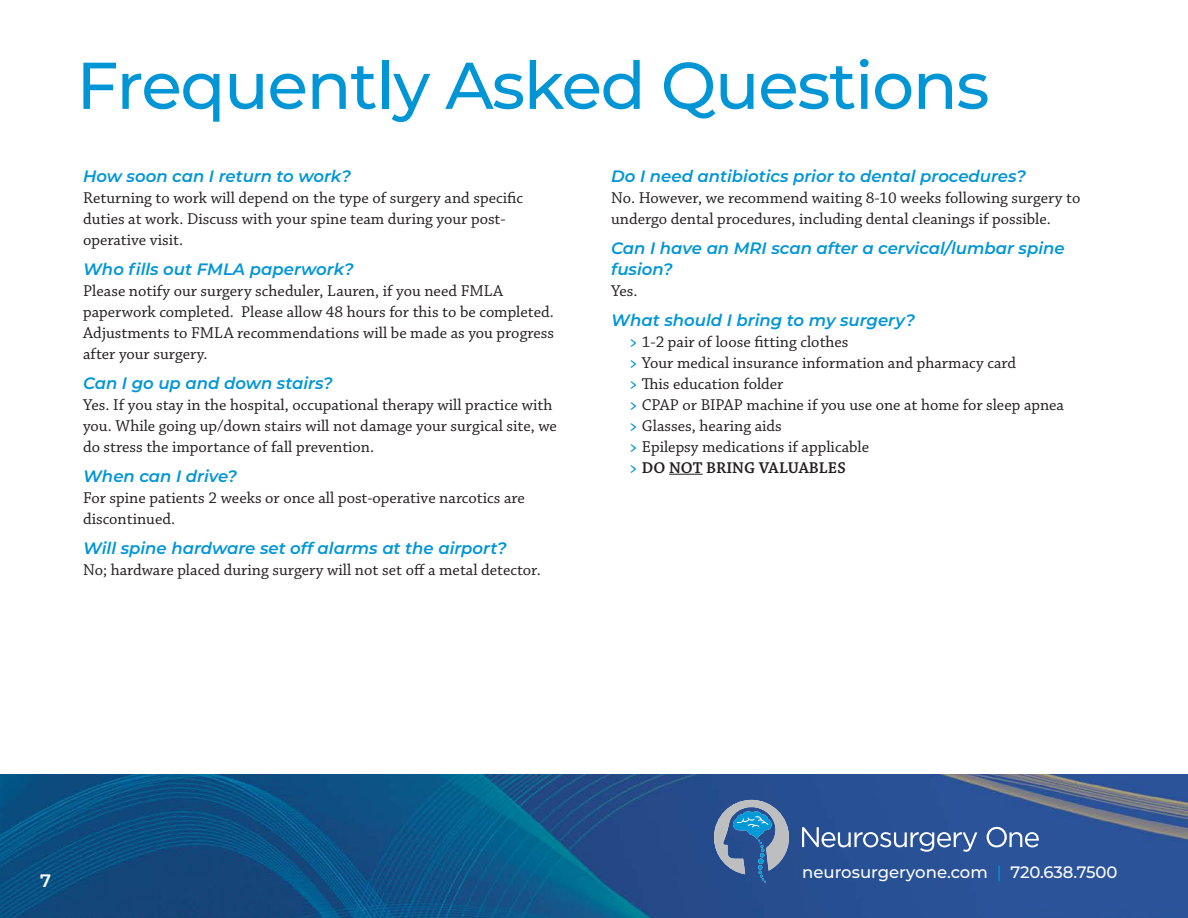
<style>
.page{position:relative;width:1188px;height:918px;background:#fff}
.page>*{position:absolute;margin:0;border:0;box-sizing:border-box;transform-origin:0 0}
.t1{font:500 66px "Montserrat";letter-spacing:-.02em;color:#0096d6}
.t2{font:600 18px "Montserrat";color:#fff}
.t3{font:16.5px/21px "Chaparral Pro";color:#231f20}
.t4{font:italic 600 16.5px/21px "Montserrat";color:#0096d6}
.t5{font:500 16.5px "Montserrat";color:#fff}
.s1{font-weight:600;color:#0096d6}
.s2{font-weight:600}
.s3{color:#0091cf}
</style>
<div class="page">
<hr style="left:669px;top:474px;width:34px;height:1px;background:#231f20">
<img style="left:0;top:774px;width:1188px;height:144px">
<svg style="left:802px;top:827px;width:175px;height:25px"></svg>
<svg style="left:987px;top:827px;width:52px;height:20px"></svg>
<svg style="left:714px;top:800px;width:75px;height:82px"></svg>
<h1 class="t1" style="left:76px;top:39px;width:914px">Frequently Asked Questions</h1>
<p class="t4" style="left:83px;top:164px;width:269px">How soon can I return to work?</p>
<p class="t3" style="left:83px;top:188px;width:442px">Returning to work will depend on the type of surgery and specific duties at work. Discuss with your spine team during your post&shy;operative visit.</p>
<p class="t4" style="left:83px;top:257px;width:272px">Who fills out FMLA paperwork?</p>
<p class="t3" style="left:83px;top:281px;width:473px">Please notify our surgery scheduler, Lauren, if you need FMLA paperwork completed. Please allow 48 hours for this to be completed.<br>Adjustments to FMLA recommendations will be made as you progress after your surgery.</p>
<p class="t4" style="left:83px;top:372px;width:251px">Can I go up and down stairs?</p>
<p class="t3" style="left:83px;top:395px;width:475px">Yes. If you stay in the hospital, occupational therapy will practice with you. While going up/down stairs will not damage your surgical site, we do stress the importance of fall prevention.</p>
<p class="t4" style="left:83px;top:465px;width:156px">When can I drive?</p>
<p class="t3" style="left:83px;top:488px;width:443px">For spine patients 2 weeks or once all post-operative narcotics are discontinued.</p>
<p class="t4" style="left:83px;top:537px;width:425px">Will spine hardware set off alarms at the airport?</p>
<p class="t3" style="left:83px;top:560px;width:459px">No; hardware placed during surgery will not set off a metal detector.</p>
<p class="t4" style="left:611px;top:164px;width:416px">Do I need antibiotics prior to dental procedures?</p>
<p class="t3" style="left:611px;top:188px;width:471px">No. However, we recommend waiting 8-10 weeks following surgery to undergo dental procedures, including dental cleanings if possible.</p>
<p class="t4" style="left:611px;top:236px;width:455px">Can I have an MRI scan after a cervical/lumbar spine fusion?</p>
<p class="t3" style="left:611px;top:281px;width:28px">Yes.</p>
<p class="t4" style="left:611px;top:308px;width:305px">What should I bring to my surgery?</p>
<p class="t3" style="left:629px;top:332px;width:436px"><span class="s1">&gt;</span> 1-2 pair of loose fitting clothes<br><span class="s1">&gt;</span> Your medical insurance information and pharmacy card<br><span class="s1">&gt;</span> This education folder<br><span class="s1">&gt;</span> CPAP or BIPAP machine if you use one at home for sleep apnea <span class="s1">&gt;</span> Glasses, hearing aids<br><span class="s1">&gt;</span> Epilepsy medications if applicable<br><span class="s1">&gt;</span> <span class="s2">DO NOT BRING VALUABLES</span></p>
<p class="t2" style="left:40px;top:867px;width:12px">7</p>
<p class="t5" style="left:802px;top:861px;width:317px">neurosurgeryone.com <span class="s3">|</span> 720.638.7500</p>
</div>
